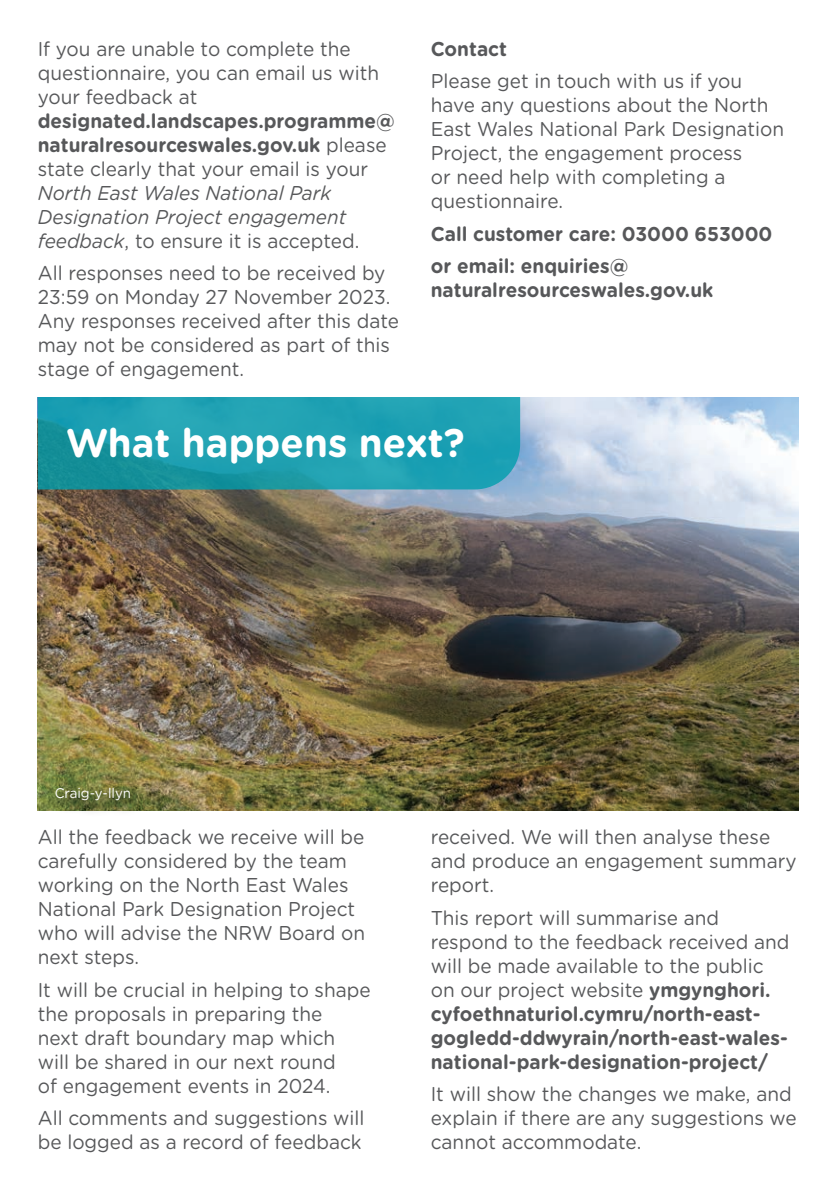
<style>
.page{position:relative;width:836px;height:1191px;background:#fff}
.page>*{position:absolute;margin:0;border:0;box-sizing:border-box;transform-origin:0 0}
.t1{font:700 40px "Gotham Rounded";color:#fff;scale:.96 1}
.t2{font:20px/24px "Gotham Rounded";color:#57585a;scale:.95 1}
.t3{font:700 20px/24px "Gotham Rounded";color:#57585a;scale:.95 1}
.t4{font:italic 20px/24px "Gotham Rounded";color:#57585a;scale:.95 1}
.t5{font:14px "Gotham Rounded";color:#fff;scale:.95 1}
.s1{font-weight:400}
.s2{font-style:normal}
</style>
<div class="page">
<img style="left:38px;top:397px;width:759px;height:414px">
<svg style="left:38px;top:397px;width:482px;height:92px;background:#1e9eae"></svg>
<svg style="left:51px;top:784px;width:95px;height:28px;background:#6d763f"></svg>
<p class="t2" style="left:38px;top:36px;width:360px">If you are unable to complete the questionnaire, you can email us with your feedback at</p>
<p class="t3" style="left:38px;top:108px;width:377px">designated.landscapes.programme@ naturalresourceswales.gov.uk <span class="s1">please state clearly that your email is your</span></p>
<p class="t4" style="left:38px;top:180px;width:340px">North East Wales National Park<br>Designation Project engagement feedback<span class="s2">, to ensure it is accepted.</span></p>
<p class="t2" style="left:38px;top:260px;width:381px">All responses need to be received by<br>23:59 on Monday 27 November 2023.<br>Any responses received after this date may not be considered as part of this stage of engagement.</p>
<p class="t3" style="left:430px;top:36px;width:82px">Contact</p>
<p class="t2" style="left:430px;top:68px;width:373px">Please get in touch with us if you have any questions about the North<br>East Wales National Park Designation<br>Project, the engagement process<br>or need help with completing a questionnaire.</p>
<p class="t3" style="left:430px;top:217px;width:361px;line-height:32.4px">Call customer care: 03000 653000 or email: enquiries@</p>
<p class="t3" style="left:430px;top:277px;width:299px">naturalresourceswales.gov.uk</p>
<h1 class="t1" style="left:66px;top:414px;width:416px">What happens next?</h1>
<p class="t5" style="left:55px;top:783px;width:82px">Craig-y-llyn</p>
<p class="t2" style="left:38px;top:824px;width:346px">All the feedback we receive will be carefully considered by the team working on the North East Wales<br>National Park Designation Project who will advise the NRW Board on next steps.</p>
<p class="t2" style="left:38px;top:976px;width:352px">It will be crucial in helping to shape the proposals in preparing the<br>next draft boundary map which will be shared in our next round<br>of engagement events in 2024.</p>
<p class="t2" style="left:38px;top:1105px;width:345px">All comments and suggestions will be logged as a record of feedback</p>
<p class="t2" style="left:430px;top:824px;width:386px">received. We will then analyse these and produce an engagement summary report.</p>
<p class="t3" style="left:430px;top:904px;width:379px"><span class="s1">This report will summarise and respond to the feedback received and will be made available to the public on our project website</span> ymgynghori. cyfoethnaturiol.cymru/north-east&shy;gogledd-ddwyrain/north-east-wales&shy;national-park-designation-project/</p>
<p class="t2" style="left:430px;top:1081px;width:386px">It will show the changes we make, and explain if there are any suggestions we cannot accommodate.</p>
</div>
